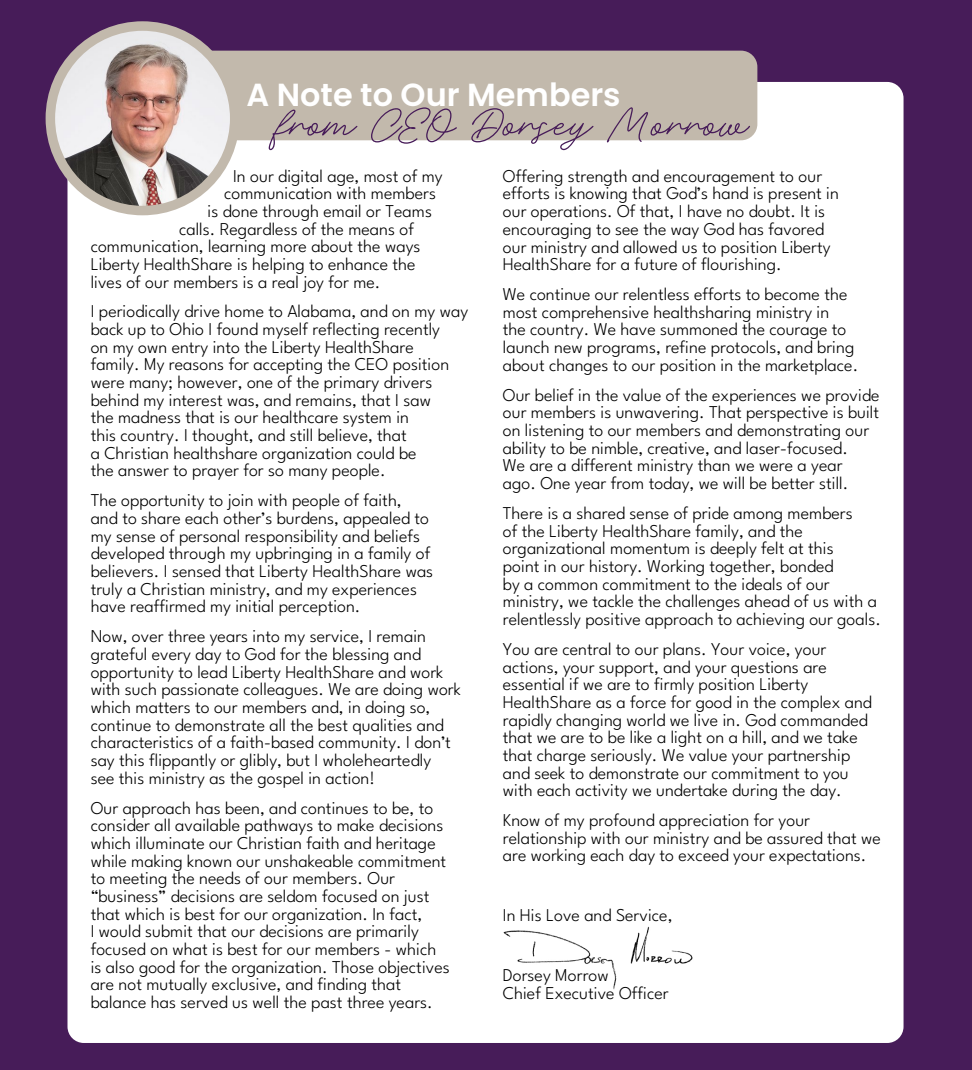
<style>
.page{position:relative;width:972px;height:1070px;background:#fff}
.page>*{position:absolute;margin:0;border:0;box-sizing:border-box;transform-origin:0 0}
.t1{font:63.6px "Adventures Unlimited Script";color:#471c59}
.t2{font:600 31.95px "Poppins";color:#fff}
.t3{font:100 18px/17.7px "League Spartan";color:#000}
</style>
<div class="page">
<div style="left:0;top:0;width:972px;height:1069px;background:#471c59"></div>
<div style="left:68px;top:82px;width:836px;height:960px;background:#fff;border-radius:16px"></div>
<div style="left:207px;top:51px;width:550px;height:89px;background:#c2b9ac"></div>
<img style="left:50px;top:26px;width:185px;height:184px;border-radius:92px">
<div style="left:46px;top:21px;width:193px;height:194px;border:10px solid #c2b9ac;border-radius:50%"></div>
<img style="left:503px;top:926px;width:190px;height:64px">
<h2 class="t2" style="left:246px;top:76px;width:376px">A Note to Our Members</h2>
<h1 class="t1" style="left:278px;top:97px;width:472px">from CEO Dorsey Morrow</h1>
<p class="t3" style="left:233px;top:165px;width:211px">In our digital age, most of my</p>
<p class="t3" style="left:224px;top:183px;width:214px">communication with members</p>
<p class="t3" style="left:208px;top:200px;width:226px">is done through email or Teams</p>
<p class="t3" style="left:179px;top:218px;width:236px">calls. Regardless of the means of</p>
<p class="t3" style="left:91px;top:236px;width:331px">communication, learning more about the ways</p>
<p class="t3" style="left:91px;top:253px;width:326px">Liberty HealthShare is helping to enhance the</p>
<p class="t3" style="left:91px;top:271px;width:291px">lives of our members is a real joy for me.</p>
<p class="t3" style="left:91px;top:301px;width:379px">I periodically drive home to Alabama, and on my way back up to Ohio I found myself reflecting recently<br>on my own entry into the Liberty HealthShare<br>family. My reasons for accepting the CEO position were many; however, one of the primary drivers behind my interest was, and remains, that I saw<br>the madness that is our healthcare system in<br>this country. I thought, and still believe, that<br>a Christian healthshare organization could be<br>the answer to prayer for so many people.</p>
<p class="t3" style="left:91px;top:490px;width:344px">The opportunity to join with people of faith, and to share each other’s burdens, appealed to my sense of personal responsibility and beliefs developed through my upbringing in a family of believers. I sensed that Liberty HealthShare was truly a Christian ministry, and my experiences have reaffirmed my initial perception.</p>
<p class="t3" style="left:91px;top:625px;width:372px">Now, over three years into my service, I remain grateful every day to God for the blessing and opportunity to lead Liberty HealthShare and work with such passionate colleagues. We are doing work which matters to our members and, in doing so, continue to demonstrate all the best qualities and characteristics of a faith-based community. I don’t say this flippantly or glibly, but I wholeheartedly<br>see this ministry as the gospel in action!</p>
<p class="t3" style="left:91px;top:797px;width:361px">Our approach has been, and continues to be, to consider all available pathways to make decisions which illuminate our Christian faith and heritage while making known our unshakeable commitment to meeting the needs of our members. Our “business” decisions are seldom focused on just that which is best for our organization. In fact,<br>I would submit that our decisions are primarily focused on what is best for our members - which is also good for the organization. Those objectives are not mutually exclusive, and finding that balance has served us well the past three years.</p>
<p class="t3" style="left:503px;top:165px;width:338px">Offering strength and encouragement to our efforts is knowing that God’s hand is present in our operations. Of that, I have no doubt. It is encouraging to see the way God has favored our ministry and allowed us to position Liberty HealthShare for a future of flourishing.</p>
<p class="t3" style="left:503px;top:283px;width:357px">We continue our relentless efforts to become the most comprehensive healthsharing ministry in<br>the country. We have summoned the courage to launch new programs, refine protocols, and bring about changes to our position in the marketplace.</p>
<p class="t3" style="left:503px;top:384px;width:378px">Our belief in the value of the experiences we provide our members is unwavering. That perspective is built on listening to our members and demonstrating our ability to be nimble, creative, and laser-focused.<br>We are a different ministry than we were a year ago. One year from today, we will be better still.</p>
<p class="t3" style="left:503px;top:502px;width:380px">There is a shared sense of pride among members<br>of the Liberty HealthShare family, and the organizational momentum is deeply felt at this<br>point in our history. Working together, bonded<br>by a common commitment to the ideals of our ministry, we tackle the challenges ahead of us with a relentlessly positive approach to achieving our goals.</p>
<p class="t3" style="left:503px;top:638px;width:371px">You are central to our plans. Your voice, your actions, your support, and your questions are essential if we are to firmly position Liberty HealthShare as a force for good in the complex and rapidly changing world we live in. God commanded that we are to be like a light on a hill, and we take that charge seriously. We value your partnership and seek to demonstrate our commitment to you with each activity we undertake during the day.</p>
<p class="t3" style="left:503px;top:809px;width:380px">Know of my profound appreciation for your relationship with our ministry and be assured that we are working each day to exceed your expectations.</p>
<p class="t3" style="left:503px;top:904px;width:171px">In His Love and Service,</p>
<p class="t3" style="left:503px;top:964px;width:167px">Dorsey Morrow<br>Chief Executive Officer</p>
</div>
